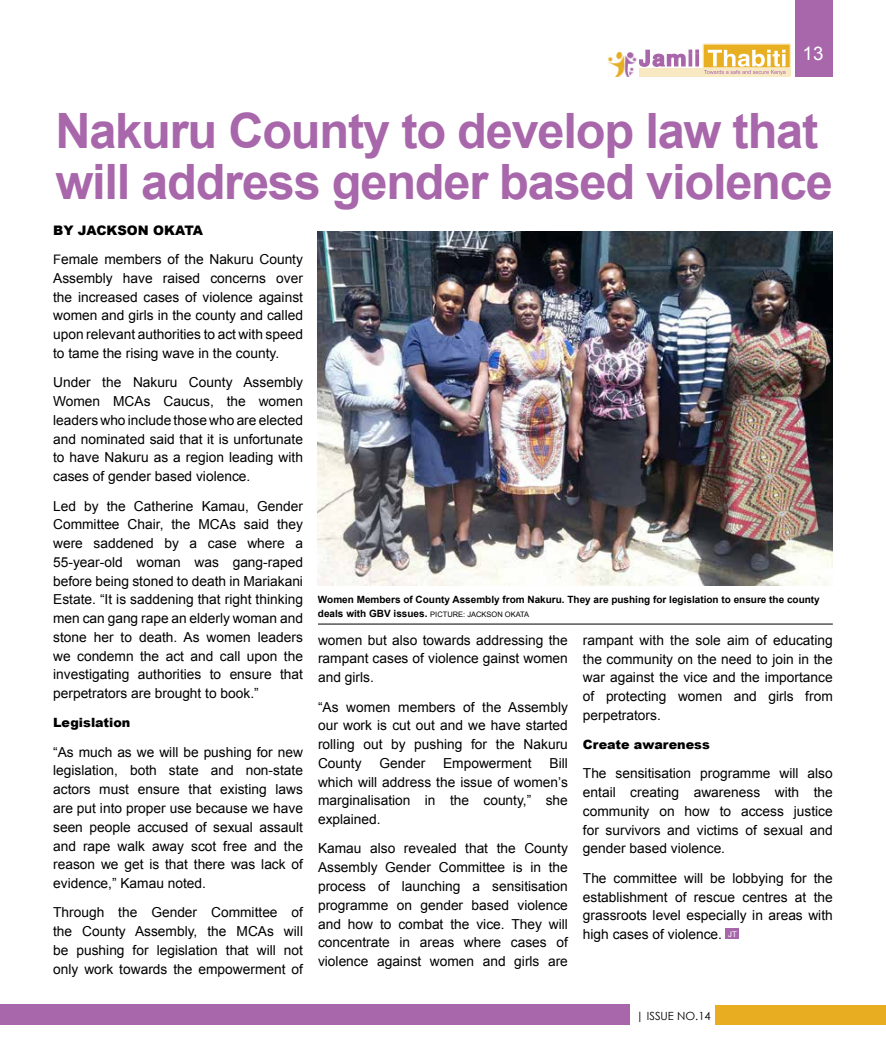
<style>
.page{position:relative;width:886px;height:1063px;background:#fff}
.page>*{position:absolute;margin:0;border:0;box-sizing:border-box;transform-origin:0 0}
.t1{font:700 48.75px/51.2px "Arial";letter-spacing:-.025em;color:#a866ab}
.t2{font:18.75px "Arial";color:#fff}
.t3{font:13.75px/18.8px "Arial";color:#000;text-align:justify}
.t4{font:900 13.12px "Arial";color:#000}
.t5{font:900 12.75px "Arial";color:#000}
.t6{font:11.25px "Century Gothic";color:#000}
.t7{font:700 10px/13.8px "Arial";color:#000}
.t8{font:7.5px "Arial";color:#000}
.s1{font-size:13.12px}
.s2{font-weight:400;font-size:7.5px}
</style>
<div class="page">
<div style="left:0;top:1005px;width:630px;height:20px;background:#a866ab"></div>
<div style="left:715px;top:1006px;width:171px;height:19px;background:#e8ad21"></div>
<div style="left:795px;top:0;width:38px;height:77px;background:#a866ab"></div>
<div style="left:613px;top:69px;width:178px;height:8px;background:#f9e9c3"></div>
<div style="left:702px;top:43px;width:89px;height:26px;background:#e9af22;border:1px solid #f9e9c3"></div>
<svg style="left:638px;top:49px;width:147px;height:26px"></svg>
<img style="left:607px;top:52px;width:31px;height:25px">
<div style="left:726px;top:929px;width:13px;height:10px;background:#a866ab"></div>
<img style="left:318px;top:231px;width:515px;height:354px">
<hr style="left:318px;top:624px;width:515px;height:1px;background:#000">
<h2 class="t2" style="left:802px;top:41px;width:22px">13</h2>
<h1 class="t1" style="left:55px;top:107px;width:779px">Nakuru County to develop law that will address gender based violence</h1>
<p class="t4" style="left:53px;top:221px;width:150px">By Jac kso n Okata</p>
<p class="t3" style="left:53px;top:250px;width:251px"><span class="s1">F</span>emale members of the Nakuru County Assembly have raised concerns over the increased cases of violence against women and girls in the county and called upon relevant authorities to act with speed to tame the rising wave in the county.</p>
<p class="t3" style="left:53px;top:373px;width:251px">Under the Nakuru County Assembly Women MCAs Caucus, the women leaders who include those who are elected and nominated said that it is unfortunate to have Nakuru as a region leading with cases of gender based violence.</p>
<p class="t3" style="left:53px;top:496px;width:251px">Led by the Catherine Kamau, Gender Committee Chair, the MCAs said they were saddened by a case where a 55-year-old woman was gang-raped before being stoned to death in Mariakani Estate. “It is saddening that right thinking men can gang rape an elderly woman and stone her to death. As women leaders we condemn the act and call upon the investigating authorities to ensure that perpetrators are brought to book.”</p>
<p class="t5" style="left:53px;top:714px;width:79px">Legislation</p>
<p class="t3" style="left:53px;top:743px;width:251px">“As much as we will be pushing for new legislation, both state and non-state actors must ensure that existing laws are put into proper use because we have seen people accused of sexual assault and rape walk away scot free and the reason we get is that there was lack of evidence,” Kamau noted.</p>
<p class="t3" style="left:53px;top:903px;width:251px">Through the Gender Committee of the County Assembly, the MCAs will be pushing for legislation that will not only work towards the empowerment of</p>
<p class="t7" style="left:318px;top:593px;width:503px">Women Members of County Assembly from Nakuru. They are pushing for legislation to ensure the county deals with GBV issues. <span class="s2">Picture</span></p>
<p class="t8" style="left:463px;top:609px;width:11px">: jackson</p>
<p class="t8" style="left:505px;top:609px;width:6px">okata</p>
<p class="t3" style="left:318px;top:631px;width:251px">women but also towards addressing the rampant cases of violence gainst women and girls.</p>
<p class="t3" style="left:318px;top:698px;width:251px">“As women members of the Assembly our work is cut out and we have started rolling out by pushing for the Nakuru County</p>
<p class="t3" style="left:379px;top:754px;width:47px">Gender</p>
<p class="t3" style="left:443px;top:754px;width:90px">Empowerment</p>
<p class="t3" style="left:318px;top:754px;width:251px;text-indent:232px">Bill which will address the issue of women’s marginalisation in the county,” she explained.</p>
<p class="t3" style="left:318px;top:839px;width:251px">Kamau also revealed that the County Assembly Gender Committee is in the process of launching a sensitisation programme on gender based violence and how to combat the vice. They will concentrate in areas where cases of violence against women and girls are</p>
<p class="t3" style="left:583px;top:631px;width:251px">rampant with the sole aim of educating the community on the need to join in the war against the vice and the importance of protecting women and girls from perpetrators.</p>
<p class="t5" style="left:583px;top:735px;width:128px">Create awareness</p>
<p class="t3" style="left:583px;top:764px;width:251px">The sensitisation programme will also entail creating awareness with the community on how to access justice for survivors and victims of sexual and gender based violence.</p>
<p class="t3" style="left:583px;top:869px;width:251px">The committee will be lobbying for the establishment of rescue centres at the grassroots level especially in areas with high cases of violence. <sup>JT</sup></p>
<p class="t6" style="left:636px;top:1008px;width:76px">| ISSUE NO.14</p>
</div>
